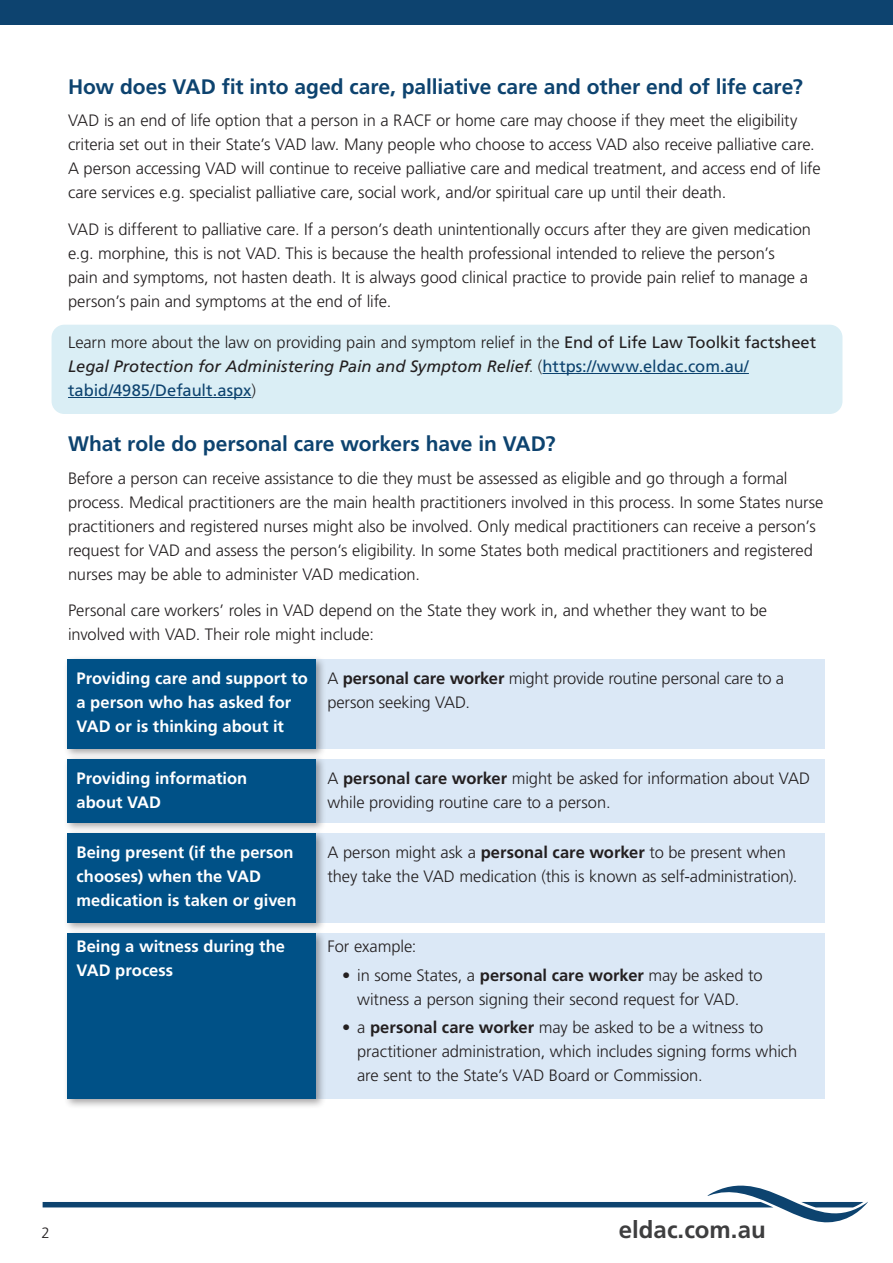
<style>
.page{position:relative;width:893px;height:1263px;background:#fff}
.page>*{position:absolute;margin:0;border:0;box-sizing:border-box;transform-origin:0 0}
.t1{font:700 24px "Frutiger LT Pro";color:#3e3e3f}
._14pt_Text_Heading{font:700 21px "Frutiger LT Pro";letter-spacing:-.005em;color:#0d436f}
._11pt_text{font:300 16.5px/24px "Frutiger LT Pro";letter-spacing:-.005em;color:#231f20}
.Bullets{font:300 16.5px/24px "Frutiger LT Pro";letter-spacing:-.005em;color:#231f20;text-align:center}
._11pt_text-2{font:700 16.5px/24px "Frutiger LT Pro";color:#fff}
.t2{font:300 15px "Frutiger LT Pro";color:#231f20}
.s1{font-weight:400}
.s2{font-weight:400;font-style:italic}
.s3{font-weight:400;color:#0d436f}
.s4{font-weight:700}
</style>
<div class="page">
<svg style="left:43px;top:1185px;width:825px;height:38px"></svg>
<div style="left:280px;top:659px;width:545px;height:89px;background:#dbe8f6"></div>
<div style="left:63px;top:655px;width:263px;height:103px;background:#231f20;opacity:.4"></div>
<div style="left:68px;top:659px;width:248px;height:89px;background:#005187"></div>
<div style="left:280px;top:833px;width:545px;height:90px;background:#dbe8f6"></div>
<div style="left:63px;top:829px;width:263px;height:104px;background:#231f20;opacity:.4"></div>
<div style="left:68px;top:833px;width:248px;height:90px;background:#005187"></div>
<div style="left:280px;top:933px;width:545px;height:166px;background:#dbe8f6"></div>
<div style="left:63px;top:929px;width:263px;height:180px;background:#231f20;opacity:.4"></div>
<div style="left:68px;top:933px;width:248px;height:166px;background:#005187"></div>
<div style="left:280px;top:759px;width:545px;height:64px;background:#dbe8f6"></div>
<div style="left:63px;top:755px;width:263px;height:78px;background:#231f20;opacity:.4"></div>
<div style="left:68px;top:759px;width:248px;height:64px;background:#005187"></div>
<div style="left:52px;top:325px;width:790px;height:89px;background:#daeef5;border-radius:13px"></div>
<div style="left:0;top:0;width:893px;height:25px;background:#0d436f"></div>
<hr style="left:542px;top:373px;width:207px;height:1px;background:#0d436f">
<hr style="left:68px;top:397px;width:183px;height:1px;background:#0d436f">
<h2 class="_14pt_Text_Heading" style="left:68px;top:74px;width:736px">How does VAD fit into aged care, palliative care and other end of life care?</h2>
<p class="_11pt_text" style="left:68px;top:108px;width:754px">VAD is an end of life option that a person in a RACF or home care may choose if they meet the eligibility criteria set out in their State’s VAD law. Many people who choose to access VAD also receive palliative care.<br>A person accessing VAD will continue to receive palliative care and medical treatment, and access end of life care services e.g. specialist palliative care, social work, and/or spiritual care up until their death.</p>
<p class="_11pt_text" style="left:68px;top:217px;width:744px">VAD is different to palliative care. If a person’s death unintentionally occurs after they are given medication e.g. morphine, this is not VAD. This is because the health professional intended to relieve the person’s<br>pain and symptoms, not hasten death. It is always good clinical practice to provide pain relief to manage a person’s pain and symptoms at the end of life.</p>
<p class="_11pt_text" style="left:68px;top:330px;width:750px">Learn more about the law on providing pain and symptom relief in the <span class="s1">End of Life Law Toolkit factsheet<br></span><span class="s2">Legal Protection for Administering Pain and Symptom Relief</span>. (<span class="s3">https://www.eldac.com.au/ tabid/4985/Default.aspx</span>)</p>
<h2 class="_14pt_Text_Heading" style="left:68px;top:431px;width:489px">What role do personal care workers have in VAD?</h2>
<p class="_11pt_text" style="left:68px;top:466px;width:757px">Before a person can receive assistance to die they must be assessed as eligible and go through a formal process. Medical practitioners are the main health practitioners involved in this process. In some States nurse practitioners and registered nurses might also be involved. Only medical practitioners can receive a person’s request for VAD and assess the person’s eligibility. In some States both medical practitioners and registered nurses may be able to administer VAD medication.</p>
<p class="_11pt_text" style="left:68px;top:599px;width:701px">Personal care workers’ roles in VAD depend on the State they work in, and whether they want to be involved with VAD. Their role might include:</p>
<p class="_11pt_text-2" style="left:77px;top:666px;width:233px">Providing care and support to a person who has asked for<br>VAD or is thinking about it</p>
<p class="_11pt_text" style="left:327px;top:667px;width:458px">A <span class="s4">personal care worker</span> might provide routine personal care to a person seeking VAD.</p>
<p class="_11pt_text-2" style="left:77px;top:766px;width:172px">Providing information about VAD</p>
<p class="_11pt_text" style="left:327px;top:767px;width:484px">A <span class="s4">personal care worker</span> might be asked for information about VAD while providing routine care to a person.</p>
<p class="_11pt_text-2" style="left:77px;top:840px;width:221px">Being present (if the person chooses) when the VAD medication is taken or given</p>
<p class="_11pt_text" style="left:327px;top:840px;width:471px">A person might ask a <span class="s4">personal care worker</span> to be present when they take the VAD medication (this is known as self-administration).</p>
<p class="_11pt_text-2" style="left:77px;top:935px;width:210px">Being a witness during the<br>VAD process</p>
<p class="_11pt_text" style="left:327px;top:935px;width:90px">For example:</p>
<p class="Bullets" style="left:342px;top:963px;width:422px">• in some States, a <span class="s4">personal care worker</span> may be asked to witness a person signing their second request for VAD.</p>
<p class="Bullets" style="left:357px;top:1015px;width:442px;text-align:left;text-indent:-15px">• a <span class="s4">personal care worker</span> may be asked to be a witness to practitioner administration, which includes signing forms which are sent to the State’s VAD Board or Commission.</p>
<p class="t2" style="left:42px;top:1224px;width:10px">2</p>
<h1 class="t1" style="left:619px;top:1215px;width:148px">eldac.com.au</h1>
</div>
